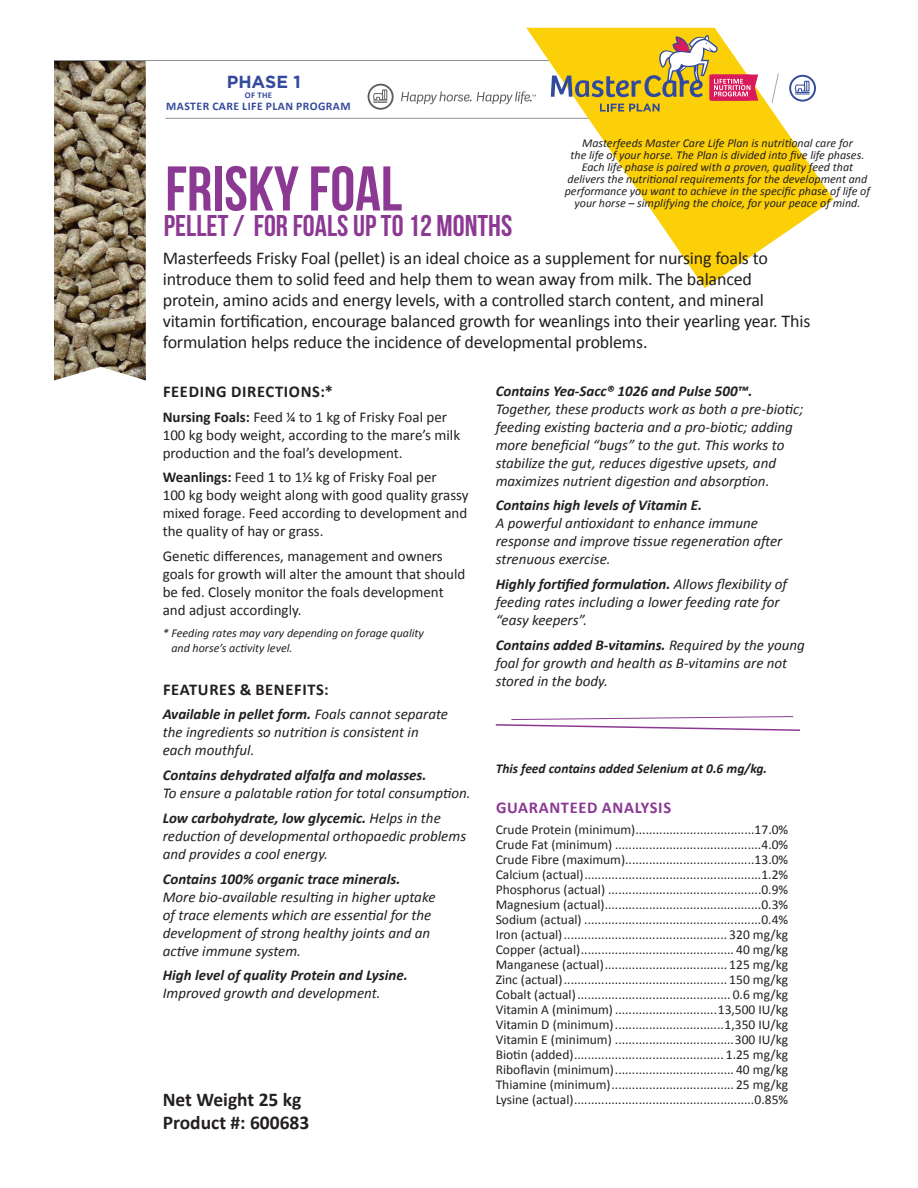
<style>
.page{position:relative;width:918px;height:1188px;background:#fff}
.page>*{position:absolute;margin:0;border:0;box-sizing:border-box;transform-origin:0 0}
.t1{font:63px "Bebas Neue";color:#8c3994}
.t2{font:30px "Bebas Neue";color:#8c3994}
.t3{font:700 19.5px "Calibri";color:#231f20}
.t4{font:18px/21px "Calibri";letter-spacing:-.01em;color:#231f20}
.t5{font:700 17.55px "Gotham";color:#354a9c}
.t6{font:700 16.5px "Calibri";letter-spacing:.04em;color:#231f20}
.t7{font:700 16.5px "Calibri";letter-spacing:.04em;color:#8c3994}
.t8{font:italic 15px/18px "Calibri";color:#231f20}
.t9{font:15px/18px "Calibri";color:#231f20}
.t10{font:italic 700 15px "Calibri";color:#231f20}
.t11{font:13.5px/15px "Calibri";color:#231f20;text-align:justify}
.t12{font:italic 700 13.5px "Calibri";color:#231f20}
.t13{font:italic 12px/12px "Calibri";color:#231f20}
.t14{font:700 11.7px "Calibri";letter-spacing:.04em;color:#354a9c}
.t15{font:700 8.7px "Calibri";color:#354a9c}
.s1{font-weight:700}
</style>
<div class="page">
<svg style="left:495px;top:716px;width:306px;height:15px"></svg>
<img style="left:54px;top:61px;width:92px;height:319px">
<hr style="left:165px;top:118px;width:455px;height:1px;background:#8f9194">
<hr style="left:54px;top:60px;width:557px;height:1px;background:#8f9194">
<svg style="left:526px;top:28px;width:308px;height:260px"></svg>
<svg style="left:551px;top:35px;width:207px;height:77px;background:#dfb949"></svg>
<svg style="left:789px;top:75px;width:27px;height:27px"></svg>
<svg style="left:771px;top:73px;width:8px;height:30px"></svg>
<svg style="left:401px;top:91px;width:135px;height:13px"></svg>
<svg style="left:368px;top:84px;width:26px;height:26px"></svg>
<p class="t5" style="left:227px;top:70px;width:76px">PHASE 1</p>
<p class="t15" style="left:245px;top:90px;width:29px">OF THE</p>
<p class="t14" style="left:166px;top:98px;width:186px">MASTER CARE LIFE PLAN PROGRAM</p>
<h1 class="t1" style="left:165px;top:154px;width:238px">FRISKY FOAL</h1>
<h2 class="t2" style="left:164px;top:209px;width:350px">PELLET / FOR FOALS UP TO 12 MONTHS</h2>
<p class="t13" style="left:565px;top:136px;width:307px;text-align:center">Masterfeeds Master Care Life Plan is nutritional care for<br>the life of your horse. The Plan is divided into five life phases.<br>Each life phase is paired with a proven, quality feed that delivers the nutritional requirements for the development and performance you want to achieve in the specific phase of life of your horse – simplifying the choice, for your peace of mind.</p>
<p class="t4" style="left:163px;top:248px;width:649px">Masterfeeds Frisky Foal (pellet) is an ideal choice as a supplement for nursing foals to introduce them to solid feed and help them to wean away from milk. The balanced protein, amino acids and energy levels, with a controlled starch content, and mineral vitamin fortification, encourage balanced growth for weanlings into their yearling year. This formulation helps reduce the incidence of developmental problems.</p>
<p class="t6" style="left:163px;top:381px;width:172px">FEEDING DIRECTIONS:*</p>
<p class="t9" style="left:163px;top:408px;width:299px"><span class="s1">Nursing Foals:</span> Feed ¼ to 1 kg of Frisky Foal per<br>100 kg body weight, according to the mare’s milk production and the foal’s development.</p>
<p class="t9" style="left:163px;top:468px;width:307px"><span class="s1">Weanlings:</span> Feed 1 to 1½ kg of Frisky Foal per<br>100 kg body weight along with good quality grassy mixed forage. Feed according to development and the quality of hay or grass.</p>
<p class="t9" style="left:163px;top:547px;width:304px">Genetic differences, management and owners goals for growth will alter the amount that should be fed. Closely monitor the foals development and adjust accordingly.</p>
<p class="t13" style="left:171px;top:625px;width:254px;line-height:15px;text-indent:-9px">* Feeding rates may vary depending on forage quality and horse’s activity level.</p>
<p class="t6" style="left:163px;top:679px;width:167px">FEATURES &amp; BENEFITS:</p>
<p class="t8" style="left:163px;top:705px;width:287px"><span class="s1">Available in pellet form.</span> Foals cannot separate the ingredients so nutrition is consistent in each mouthful.</p>
<p class="t10" style="left:163px;top:766px;width:265px">Contains dehydrated alfalfa and molasses.</p>
<p class="t8" style="left:163px;top:780px;width:309px;line-height:24.8px">To ensure a palatable ration for total consumption.<br><span class="s1">Low carbohydrate, low glycemic.</span> Helps in the</p>
<p class="t8" style="left:163px;top:826px;width:305px">reduction of developmental orthopaedic problems and provides a cool energy.</p>
<p class="t10" style="left:163px;top:869px;width:239px">Contains 100% organic trace minerals.</p>
<p class="t8" style="left:163px;top:887px;width:274px">More bio-available resulting in higher uptake of trace elements which are essential for the development of strong healthy joints and an active immune system.</p>
<p class="t10" style="left:163px;top:966px;width:246px">High level of quality Protein and Lysine.</p>
<p class="t8" style="left:163px;top:984px;width:219px">Improved growth and development.</p>
<p class="t10" style="left:496px;top:381px;width:258px">Contains Yea-Sacc® 1026 and Pulse 500™.</p>
<p class="t8" style="left:496px;top:399px;width:309px">Together, these products work as both a pre-biotic; feeding existing bacteria and a pro-biotic; adding more beneficial “bugs” to the gut. This works to stabilize the gut, reduces digestive upsets, and maximizes nutrient digestion and absorption.</p>
<p class="t10" style="left:496px;top:496px;width:208px">Contains high levels of Vitamin E.</p>
<p class="t8" style="left:496px;top:514px;width:288px">A powerful antioxidant to enhance immune response and improve tissue regeneration after strenuous exercise.</p>
<p class="t8" style="left:496px;top:575px;width:293px"><span class="s1">Highly fortified formulation.</span> Allows flexibility of feeding rates including a lower feeding rate for “easy keepers”.</p>
<p class="t8" style="left:496px;top:635px;width:311px"><span class="s1">Contains added B-vitamins.</span> Required by the young foal for growth and health as B-vitamins are not stored in the body.</p>
<p class="t12" style="left:496px;top:760px;width:273px">This feed contains added Selenium at 0.6 mg/kg.</p>
<p class="t7" style="left:496px;top:797px;width:177px">GUARANTEED ANALYSIS</p>
<p class="t11" style="left:496px;top:823px;width:294px">Crude Protein (minimum)...................................17.0% Crude Fat (minimum) ...........................................4.0% Crude Fibre (maximum)......................................13.0% Calcium (actual)....................................................1.2% Phosphorus (actual) .............................................0.9% Magnesium (actual)..............................................0.3% Sodium (actual) ....................................................0.4% Iron (actual)................................................ 320 mg/kg Copper (actual)............................................. 40 mg/kg Manganese (actual).................................... 125 mg/kg Zinc (actual)................................................ 150 mg/kg Cobalt (actual)............................................. 0.6 mg/kg Vitamin A (minimum)..............................13,500 IU/kg Vitamin D (minimum)................................1,350 IU/kg Vitamin E (minimum) ...................................300 IU/kg Biotin (added)............................................ 1.25 mg/kg Riboflavin (minimum)................................... 40 mg/kg Thiamine (minimum).................................... 25 mg/kg</p>
<h3 class="t3" style="left:163px;top:1087px;width:140px">Net Weight 25 kg</h3>
<p class="t11" style="left:496px;top:1093px;width:294px">Lysine (actual).....................................................0.85%</p>
<h3 class="t3" style="left:163px;top:1110px;width:148px">Product #: 600683</h3>
</div>
